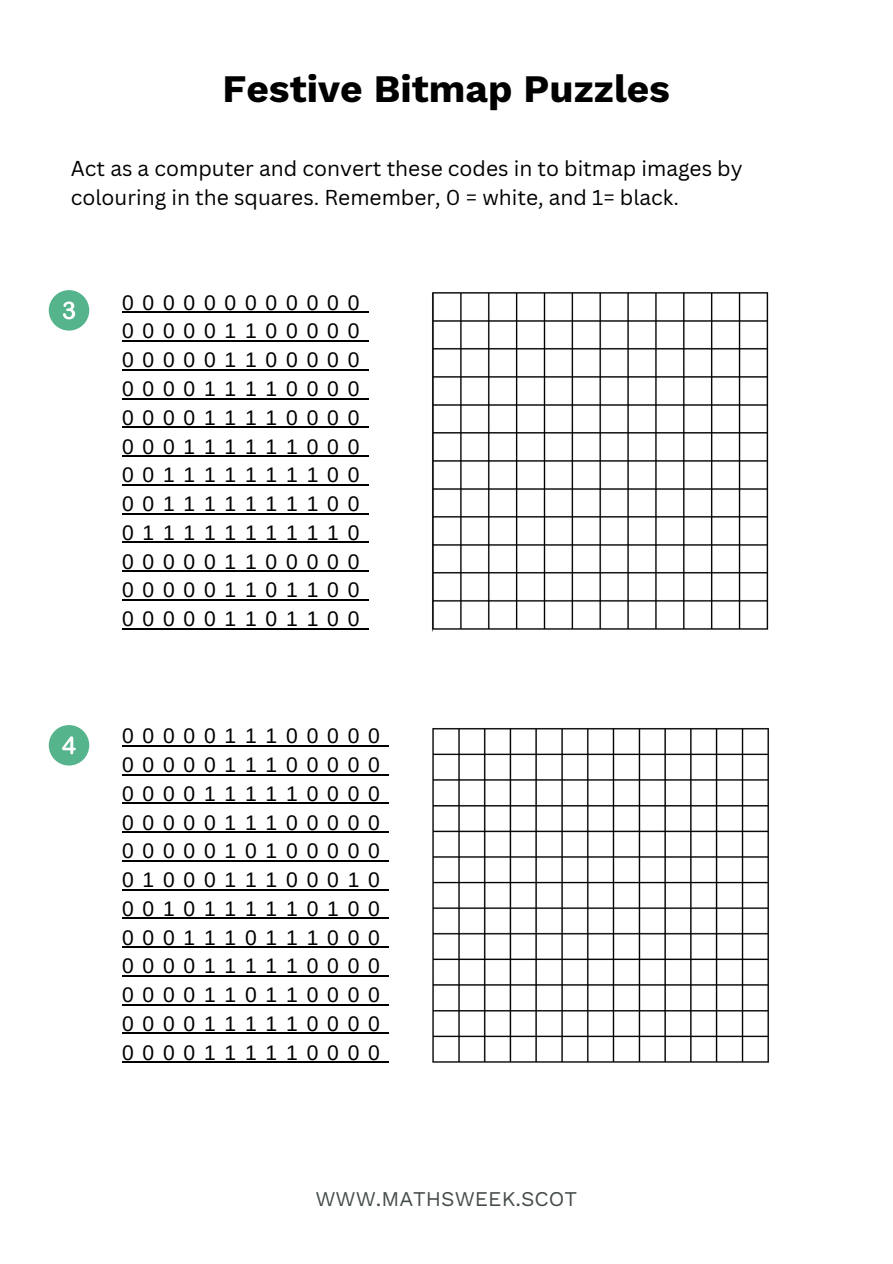
<style>
.page{position:relative;width:893px;height:1264px;background:#fff}
.page>*{position:absolute;margin:0;border:0;box-sizing:border-box;transform-origin:0 0}
.t1{font:700 39px "Work Sans";color:#000}
.t2{font:21px "Arimo";letter-spacing:.42em;color:#000}
.t3{font:21px/29.2px "Canva Sans";color:#000}
.t4{font:21px "Work Sans";color:#464c4c}
</style>
<div class="page">
<img style="left:432px;top:292px;width:337px;height:340px">
<hr style="left:122px;top:311px;width:246px;height:2px;background:#000">
<hr style="left:122px;top:340px;width:246px;height:2px;background:#000">
<hr style="left:122px;top:369px;width:246px;height:1px;background:#000">
<hr style="left:122px;top:397px;width:246px;height:2px;background:#000">
<hr style="left:122px;top:426px;width:246px;height:2px;background:#000">
<hr style="left:122px;top:455px;width:246px;height:2px;background:#000">
<hr style="left:122px;top:484px;width:246px;height:1px;background:#000">
<hr style="left:122px;top:512px;width:246px;height:2px;background:#000">
<hr style="left:122px;top:541px;width:246px;height:2px;background:#000">
<hr style="left:122px;top:570px;width:246px;height:2px;background:#000">
<hr style="left:122px;top:599px;width:246px;height:1px;background:#000">
<hr style="left:122px;top:628px;width:246px;height:1px;background:#000">
<div style="left:49px;top:290px;width:40px;height:40px;background:#56b48c;border-radius:50%"></div>
<svg style="left:63px;top:301px;width:12px;height:18px"></svg>
<img style="left:432px;top:728px;width:337px;height:335px">
<hr style="left:122px;top:745px;width:267px;height:1px;background:#000">
<hr style="left:122px;top:773px;width:267px;height:2px;background:#000">
<hr style="left:122px;top:802px;width:267px;height:2px;background:#000">
<hr style="left:122px;top:831px;width:267px;height:2px;background:#000">
<hr style="left:122px;top:860px;width:267px;height:1px;background:#000">
<hr style="left:122px;top:888px;width:267px;height:2px;background:#000">
<hr style="left:122px;top:917px;width:267px;height:2px;background:#000">
<hr style="left:122px;top:946px;width:267px;height:2px;background:#000">
<hr style="left:122px;top:975px;width:267px;height:1px;background:#000">
<hr style="left:122px;top:1003px;width:267px;height:2px;background:#000">
<hr style="left:122px;top:1032px;width:267px;height:2px;background:#000">
<hr style="left:122px;top:1061px;width:267px;height:2px;background:#000">
<div style="left:49px;top:725px;width:40px;height:40px;background:#56b48c;border-radius:50%"></div>
<svg style="left:62px;top:736px;width:14px;height:18px"></svg>
<p class="t1" style="left:222px;top:65px;width:449px">Festive Bitmap Puzzles</p>
<p class="t3" style="left:71px;top:153px;width:673px">Act as a computer and convert these codes in to bitmap images by colouring in the squares. Remember, 0 = white, and 1= black.</p>
<p class="t2" style="left:122px;top:291px;width:239px">000000000000</p>
<p class="t2" style="left:122px;top:319px;width:239px">000001100000</p>
<p class="t2" style="left:122px;top:348px;width:239px">000001100000</p>
<p class="t2" style="left:122px;top:377px;width:239px">000011110000</p>
<p class="t2" style="left:122px;top:406px;width:239px">000011110000</p>
<p class="t2" style="left:122px;top:434px;width:239px">000111111000</p>
<p class="t2" style="left:122px;top:463px;width:239px">001111111100</p>
<p class="t2" style="left:122px;top:492px;width:239px">001111111100</p>
<p class="t2" style="left:122px;top:521px;width:239px">011111111110</p>
<p class="t2" style="left:122px;top:549px;width:239px">000001100000</p>
<p class="t2" style="left:122px;top:578px;width:239px">000001101100</p>
<p class="t2" style="left:122px;top:607px;width:239px">000001101100</p>
<p class="t2" style="left:122px;top:724px;width:259px">0000011100000</p>
<p class="t2" style="left:122px;top:753px;width:259px">0000011100000</p>
<p class="t2" style="left:122px;top:781px;width:259px">0000111110000</p>
<p class="t2" style="left:122px;top:810px;width:259px">0000011100000</p>
<p class="t2" style="left:122px;top:839px;width:259px">0000010100000</p>
<p class="t2" style="left:122px;top:868px;width:259px">0100011100010</p>
<p class="t2" style="left:122px;top:896px;width:259px">0010111110100</p>
<p class="t2" style="left:122px;top:925px;width:259px">0001110111000</p>
<p class="t2" style="left:122px;top:954px;width:259px">0000111110000</p>
<p class="t2" style="left:122px;top:983px;width:259px">0000110110000</p>
<p class="t2" style="left:122px;top:1011px;width:259px">0000111110000</p>
<p class="t2" style="left:122px;top:1040px;width:259px">0000111110000</p>
<p class="t4" style="left:315px;top:1186px;width:263px">WWW.MATHSWEEK.SCOT</p>
</div>
